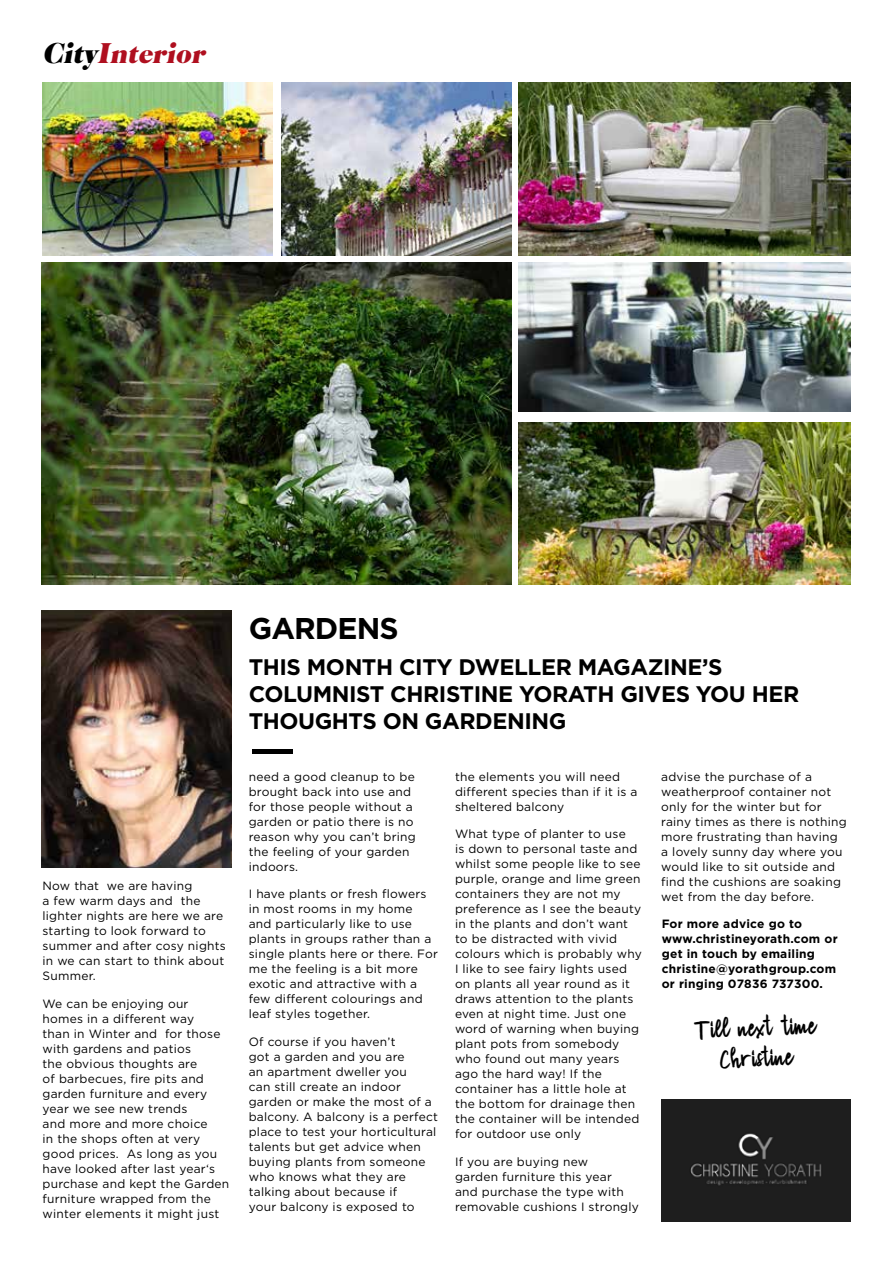
<style>
.page{position:relative;width:893px;height:1263px;background:#fff}
.page>*{position:absolute;margin:0;border:0;box-sizing:border-box;transform-origin:0 0}
.t1{font:33px/30px "Manksa";color:#000;text-align:center}
.t2{font:italic 30px "Cabernet JF";color:#af0f1f}
.t3{font:700 30px "Gotham HTF";letter-spacing:-.03em;color:#000}
.t4{font:700 22.5px/27px "Gotham HTF";letter-spacing:-.02em;color:#000}
.t5{font:12px/15px "Gotham HTF";letter-spacing:.02em;color:#000}
.t6{font:700 12px/15px "Gotham HTF";letter-spacing:.02em;color:#000}
.s1{color:#000}
</style>
<div class="page">
<img style="left:42px;top:611px;width:190px;height:256px">
<img style="left:662px;top:1099px;width:188px;height:122px">
<hr style="left:252px;top:750px;width:41px;height:4px;background:#000">
<img style="left:519px;top:83px;width:331px;height:172px">
<img style="left:282px;top:82px;width:230px;height:173px">
<img style="left:42px;top:262px;width:470px;height:322px">
<img style="left:43px;top:83px;width:229px;height:172px">
<img style="left:519px;top:262px;width:331px;height:150px">
<img style="left:519px;top:423px;width:331px;height:161px">
<h2 class="t2" style="left:43px;top:35px;width:170px"><span class="s1">City</span>Interior</h2>
<p class="t5" style="left:43px;top:878px;width:185px">Now that we are having<br>a few warm days and the lighter nights are here we are starting to look forward to summer and after cosy nights in we can start to think about<br>Summer.</p>
<p class="t5" style="left:43px;top:996px;width:188px">We can be enjoying our homes in a different way<br>than in Winter and for those with gardens and patios<br>the obvious thoughts are<br>of barbecues, fire pits and garden furniture and every year we see new trends<br>and more and more choice<br>in the shops often at very good prices. As long as you have looked after last year‘s purchase and kept the Garden furniture wrapped from the winter elements it might just</p>
<h2 class="t3" style="left:249px;top:611px;width:151px">GARDENS</h2>
<h3 class="t4" style="left:249px;top:653px;width:552px">THIS MONTH CITY DWELLER MAGAZINE’S<br>COLUMNIST CHRISTINE YORATH GIVES YOU HER<br>THOUGHTS ON GARDENING</h3>
<p class="t5" style="left:249px;top:769px;width:169px">need a good cleanup to be brought back into use and for those people without a garden or patio there is no reason why you can’t bring the feeling of your garden indoors.</p>
<p class="t5" style="left:249px;top:886px;width:191px">I have plants or fresh flowers in most rooms in my home and particularly like to use plants in groups rather than a single plants here or there. For me the feeling is a bit more exotic and attractive with a few different colourings and leaf styles together.</p>
<p class="t5" style="left:249px;top:1034px;width:191px">Of course if you haven’t<br>got a garden and you are<br>an apartment dweller you<br>can still create an indoor garden or make the most of a balcony. A balcony is a perfect place to test your horticultural talents but get advice when buying plants from someone who knows what they are talking about because if<br>your balcony is exposed to</p>
<p class="t5" style="left:455px;top:769px;width:184px">the elements you will need different species than if it is a sheltered balcony</p>
<p class="t5" style="left:455px;top:826px;width:189px">What type of planter to use<br>is down to personal taste and whilst some people like to see purple, orange and lime green containers they are not my preference as I see the beauty in the plants and don’t want to be distracted with vivid colours which is probably why<br>I like to see fairy lights used on plants all year round as it draws attention to the plants even at night time. Just one word of warning when buying plant pots from somebody who found out many years ago the hard way! If the container has a little hole at the bottom for drainage then the container will be intended for outdoor use only</p>
<p class="t5" style="left:455px;top:1154px;width:185px">If you are buying new<br>garden furniture this year<br>and purchase the type with removable cushions I strongly</p>
<p class="t5" style="left:661px;top:769px;width:187px">advise the purchase of a weatherproof container not only for the winter but for rainy times as there is nothing more frustrating than having a lovely sunny day where you would like to sit outside and find the cushions are soaking wet from the day before.</p>
<p class="t6" style="left:662px;top:916px;width:177px">For more advice go to www.christineyorath.com or get in touch by emailing christine@yorathgroup.com or ringing 07836 737300.</p>
<h1 class="t1" style="left:694px;top:1019px;width:123px;rotate:-2deg">Tillnext time<br>Christine</h1>
</div>
